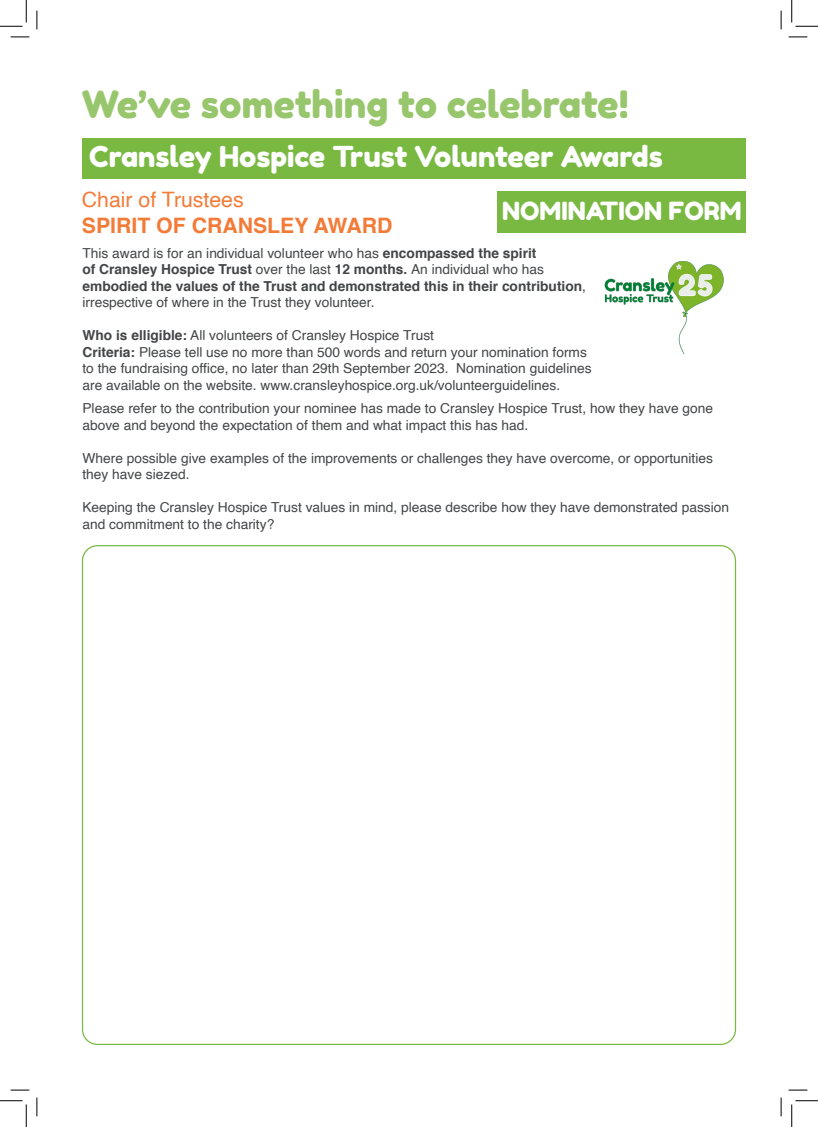
<style>
.page{position:relative;width:818px;height:1127px;background:#fff}
.page>*{position:absolute;margin:0;border:0;box-sizing:border-box;transform-origin:0 0}
.t1{font:37.5px "Fredoka One";color:#98c66c}
.t2{font:28.75px "Fredoka One";color:#fff}
.t3{font:25px "Fredoka One";color:#fff}
.t4{font:700 21.25px "Helvetica";color:#f37b38}
.t5{font:21.25px "Helvetica";color:#f37b38}
.t6{font:13.75px/16.5px "Helvetica";color:#424446}
.t7{font:700 13.75px/16.5px "Helvetica";color:#424446}
.s1{font-weight:400}
.s2{font-weight:700}
</style>
<div class="page">
<div style="left:82px;top:138px;width:664px;height:41px;background:#79b942"></div>
<div style="left:497px;top:190px;width:249px;height:42px;background:#79b942"></div>
<img style="left:604px;top:261px;width:120px;height:93px">
<svg style="left:11px;top:36px;width:18px;height:2px"></svg>
<svg style="left:788px;top:36px;width:19px;height:2px"></svg>
<svg style="left:11px;top:1089px;width:18px;height:1px"></svg>
<svg style="left:788px;top:1089px;width:19px;height:1px"></svg>
<svg style="left:36px;top:11px;width:2px;height:18px"></svg>
<svg style="left:36px;top:1097px;width:2px;height:18px"></svg>
<svg style="left:780px;top:11px;width:2px;height:18px"></svg>
<svg style="left:780px;top:1097px;width:2px;height:18px"></svg>
<svg style="left:0;top:0;width:27px;height:27px"></svg>
<svg style="left:0;top:1100px;width:27px;height:26px"></svg>
<svg style="left:791px;top:0;width:27px;height:27px"></svg>
<svg style="left:791px;top:1100px;width:27px;height:26px"></svg>
<p class="t1" style="left:82px;top:82px;width:548px">We’ve something to celebrate!</p>
<p class="t2" style="left:89px;top:139px;width:575px">Cransley Hospice Trust Volunteer Awards</p>
<p class="t5" style="left:82px;top:183px;width:163px">Chair of Trustees</p>
<p class="t4" style="left:82px;top:208px;width:312px">SPIRIT OF CRANSLEY AWARD</p>
<p class="t3" style="left:502px;top:196px;width:241px">NOMINATION FORM</p>
<p class="t7" style="left:82px;top:245px;width:505px"><span class="s1">This award is for an individual volunteer who has</span> encompassed the spirit<br>of Cransley Hospice Trust <span class="s1">over the last</span> 12 months. <span class="s1">An individual who has </span>embodied the values of the Trust and demonstrated this in their contribution<span class="s1">, irrespective of where in the Trust they volunteer.</span></p>
<p class="t6" style="left:82px;top:328px;width:353px"><span class="s2">Who is elligible:</span> All volunteers of Cransley Hospice Trust</p>
<p class="t6" style="left:82px;top:344px;width:511px"><span class="s2">Criteria:</span> Please tell use no more than 500 words and return your nomination forms to the fundraising office, no later than 29th September 2023. Nomination guidelines are available on the website. www.cransleyhospice.org.uk/volunteerguidelines.</p>
<p class="t6" style="left:82px;top:400px;width:632px">Please refer to the contribution your nominee has made to Cransley Hospice Trust, how they have gone above and beyond the expectation of them and what impact this has had.</p>
<p class="t6" style="left:82px;top:450px;width:632px">Where possible give examples of the improvements or challenges they have overcome, or opportunities they have siezed.</p>
<p class="t6" style="left:82px;top:499px;width:648px">Keeping the Cransley Hospice Trust values in mind, please describe how they have demonstrated passion and commitment to the charity?</p>
</div>
